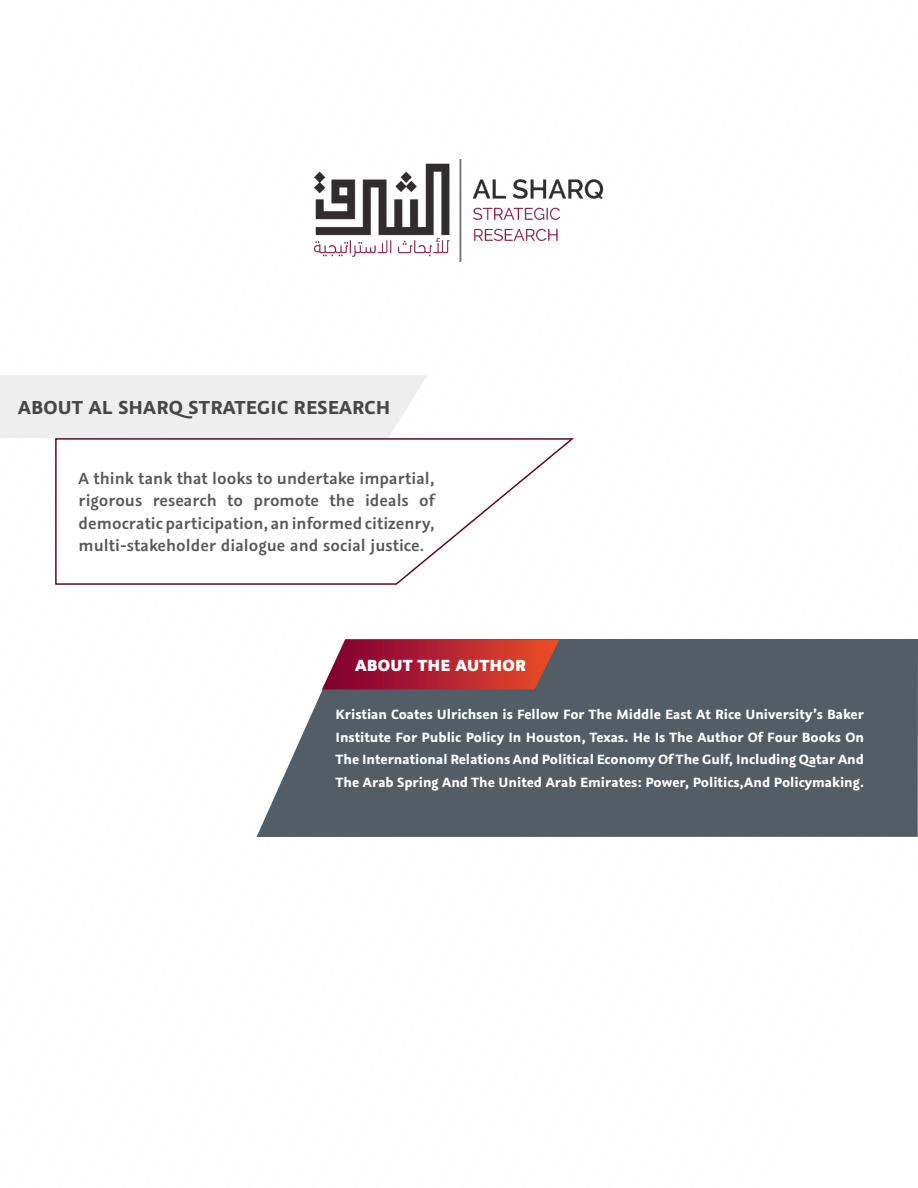
<style>
.page{position:relative;width:918px;height:1188px;background:#fff}
.page>*{position:absolute;margin:0;border:0;box-sizing:border-box;transform-origin:0 0}
.t1{font:700 21px "Graublau Sans";letter-spacing:.01em;color:#3e3e3f}
.abstract{font:600 18px/22.5px "Graublau Sans";color:#57585a;text-align:justify}
.abstract-2{font:800 18px "Graublau Sans";letter-spacing:.01em;color:#fff}
.abstract-3{font:700 15px/22.5px "Graublau Sans";color:#fff;text-align:justify}
</style>
<div class="page">
<svg style="left:0;top:176px;width:427px;height:661px"></svg>
<img style="left:315px;top:159px;width:288px;height:103px">
<svg style="left:257px;top:639px;width:661px;height:198px;background:#5e6870"></svg>
<svg style="left:322px;top:640px;width:237px;height:49px;background:#b1303c"></svg>
<svg style="left:54px;top:437px;width:520px;height:149px"></svg>
<p class="t1" style="left:18px;top:394px;width:374px">ABOUT AL SHARQ STRATEGIC RESEARCH</p>
<p class="abstract" style="left:79px;top:467px;width:357px">A think tank that looks to undertake impartial, rigorous research to promote the ideals of democratic participation, an informed citizenry, multi-stakeholder dialogue and social justice.</p>
<p class="abstract-2" style="left:355px;top:653px;width:172px">ABOUT THE AUTHOR</p>
<p class="abstract-3" style="left:336px;top:703px;width:530px">Kristian Coates Ulrichsen is Fellow For The Middle East At Rice University’s Baker Institute For Public Policy In Houston, Texas. He Is The Author Of Four Books On The International Relations And Political Economy Of The Gulf, Including Qatar And The Arab Spring And The United Arab Emirates: Power, Politics,And Policymaking.</p>
</div>
